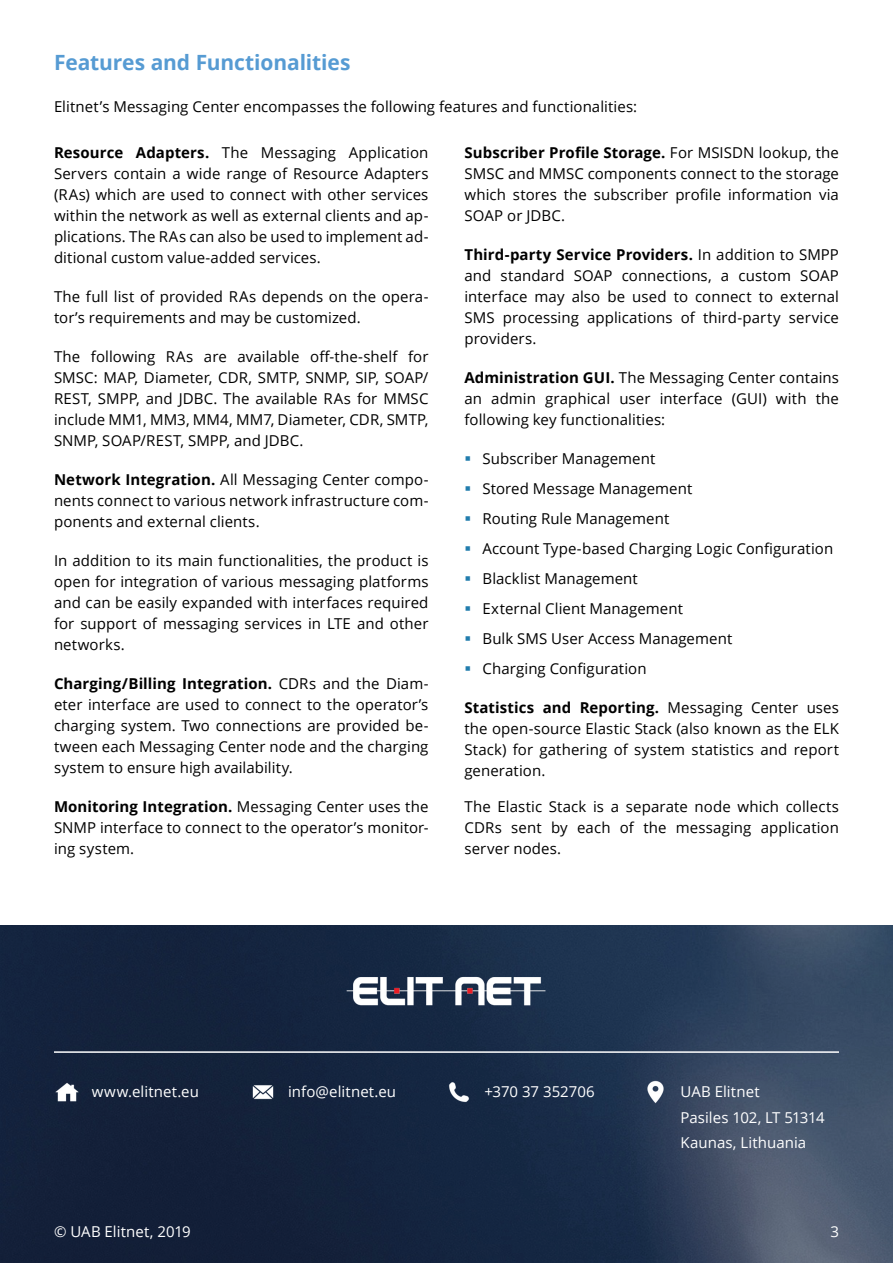
<style>
.page{position:relative;width:893px;height:1263px;background:#fff}
.page>*{position:absolute;margin:0;border:0;box-sizing:border-box;transform-origin:0 0}
.t1{font:700 21px "Open Sans";letter-spacing:-.005em;color:#569bd3}
.t2{font:15px/21px "Open Sans";letter-spacing:.005em;color:#000;text-align:justify}
.t3{font:15px/25.3px "Open Sans";letter-spacing:.005em;color:#fff}
.s1{font-weight:700}
</style>
<div class="page">
<svg style="left:0;top:926px;width:893px;height:337px;background:#20304a"></svg>
<img style="left:446px;top:1079px;width:26px;height:25px">
<img style="left:250px;top:1079px;width:26px;height:25px">
<img style="left:54px;top:1079px;width:25px;height:25px">
<img style="left:643px;top:1079px;width:25px;height:25px">
<hr style="left:54px;top:1051px;width:785px;height:2px;background:#fff">
<img style="left:344px;top:975px;width:204px;height:31px">
<h1 class="t1" style="left:54px;top:48px;width:298px">Features and Functionalities</h1>
<p class="t2" style="left:54px;top:95px;width:585px">Elitnet’s Messaging Center encompasses the following features and functionalities:</p>
<p class="t2" style="left:54px;top:142px;width:376px"><span class="s1">Resource Adapters.</span> The Messaging Application Servers contain a wide range of Resource Adapters (RAs) which are used to connect with other services within the network as well as external clients and ap&shy;plications. The RAs can also be used to implement ad&shy;ditional custom value-added services.</p>
<p class="t2" style="left:54px;top:286px;width:376px">The full list of provided RAs depends on the opera&shy;tor’s requirements and may be customized.</p>
<p class="t2" style="left:54px;top:346px;width:376px">The following RAs are available off-the-shelf for SMSC: MAP, Diameter, CDR, SMTP, SNMP, SIP, SOAP/ REST, SMPP, and JDBC. The available RAs for MMSC include MM1, MM3, MM4, MM7, Diameter, CDR, SMTP, SNMP, SOAP/REST, SMPP, and JDBC.</p>
<p class="t2" style="left:54px;top:469px;width:376px"><span class="s1">Network Integration.</span> All Messaging Center compo&shy;nents connect to various network infrastructure com&shy;ponents and external clients.</p>
<p class="t2" style="left:54px;top:550px;width:376px">In addition to its main functionalities, the product is open for integration of various messaging platforms and can be easily expanded with interfaces required for support of messaging services in LTE and other networks.</p>
<p class="t2" style="left:54px;top:673px;width:376px"><span class="s1">Charging/Billing Integration.</span> CDRs and the Diam&shy;eter interface are used to connect to the operator’s charging system. Two connections are provided be&shy;tween each Messaging Center node and the charging system to ensure high availability.</p>
<p class="t2" style="left:54px;top:796px;width:376px"><span class="s1">Monitoring Integration.</span> Messaging Center uses the SNMP interface to connect to the operator’s monitor&shy;ing system.</p>
<p class="t2" style="left:464px;top:142px;width:376px"><span class="s1">Subscriber Profile Storage.</span> For MSISDN lookup, the SMSC and MMSC components connect to the storage which stores the subscriber profile information via SOAP or JDBC.</p>
<p class="t2" style="left:464px;top:244px;width:376px"><span class="s1">Third-party Service Providers.</span> In addition to SMPP and standard SOAP connections, a custom SOAP interface may also be used to connect to external SMS processing applications of third-party service providers.</p>
<p class="t2" style="left:464px;top:367px;width:376px"><span class="s1">Administration GUI.</span> The Messaging Center contains an admin graphical user interface (GUI) with the following key functionalities:</p>
<p class="t2" style="left:482px;top:443px;width:352px;line-height:30px;text-align:left">Subscriber Management<br>Stored Message Management<br>Routing Rule Management<br>Account Type-based Charging Logic Configuration<br>Blacklist Management<br>External Client Management<br>Bulk SMS User Access Management<br>Charging Configuration</p>
<p class="t2" style="left:464px;top:697px;width:376px"><span class="s1">Statistics and Reporting.</span> Messaging Center uses the open-source Elastic Stack (also known as the ELK Stack) for gathering of system statistics and report generation.</p>
<p class="t2" style="left:464px;top:796px;width:376px">The Elastic Stack is a separate node which collects CDRs sent by each of the messaging application server nodes.</p>
<p class="t3" style="left:92px;top:1079px;width:109px">www.elitnet.eu</p>
<p class="t3" style="left:288px;top:1079px;width:110px">info@elitnet.eu</p>
<p class="t3" style="left:484px;top:1079px;width:112px">+370 37 352706</p>
<p class="t3" style="left:681px;top:1079px;width:146px">UAB Elitnet<br>Pasiles 102, LT 51314<br>Kaunas, Lithuania</p>
<p class="t3" style="left:54px;top:1219px;width:138px">© UAB Elitnet, 2019</p>
<p class="t3" style="left:830px;top:1219px;width:10px">3</p>
</div>
